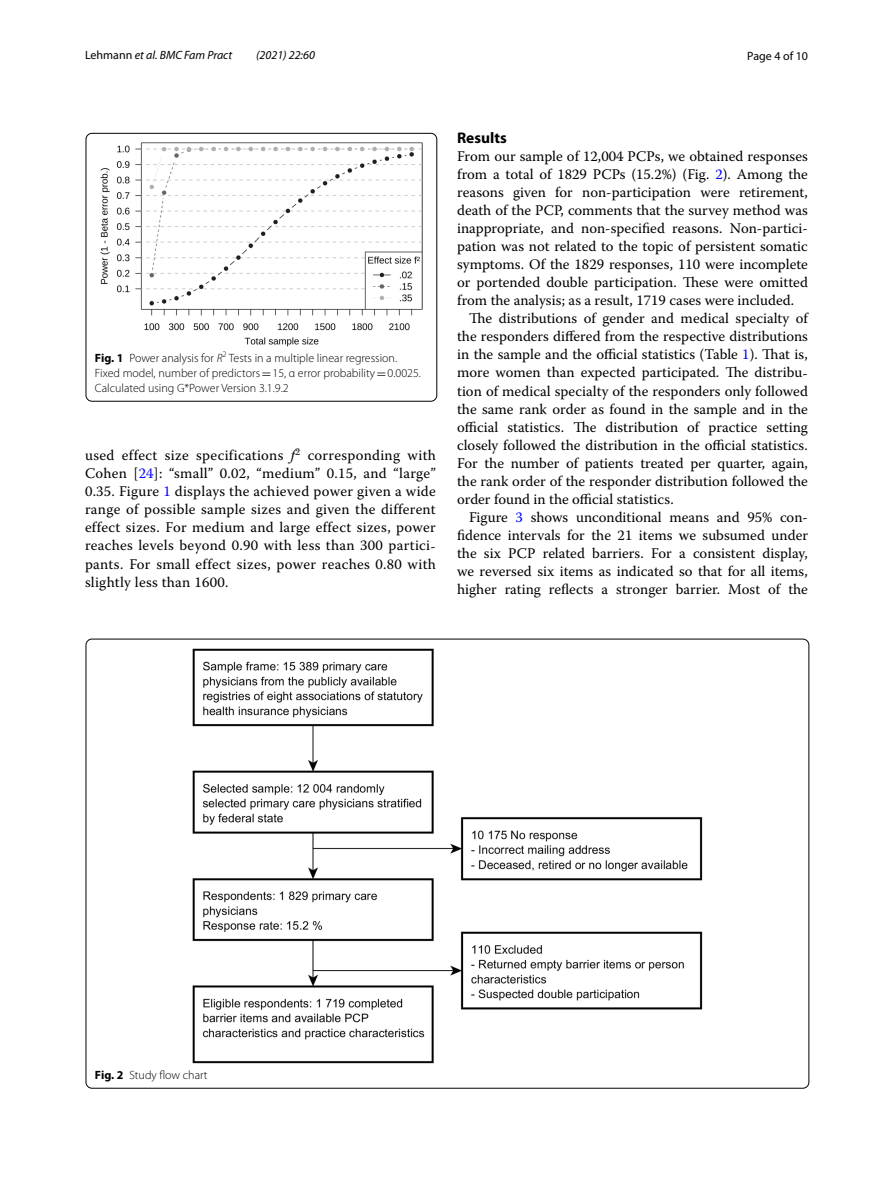
<style>
.page{position:relative;width:893px;height:1187px;background:#fff}
.page>*{position:absolute;margin:0;border:0;box-sizing:border-box;transform-origin:0 0}
.t1{font:700 15.45px "Myriad Pro";color:#000}
.t2{font:14.7px/18px "Warnock Pro";color:#000;text-align:justify}
.t3{font:300 12px/15px "Myriad Pro";color:#000}
.t4{font:italic 12px "Myriad Pro";color:#000}
.t5{font:12px "Myriad Pro";color:#000}
.s1{font-style:normal}
.s2{font-weight:700}
.s3{font-style:italic}
.s4{font-family:"MTSY";font-weight:400}
.s5{color:#00f}
</style>
<div class="page">
<img style="left:100px;top:142px;width:322px;height:205px">
<div style="left:86px;top:133px;width:351px;height:268px;border:1px solid #000;border-radius:6px"></div>
<img style="left:192px;top:648px;width:511px;height:415px">
<p class="t4" style="left:85px;top:48px;width:149px"><span class="s1">Lehmann</span> et al. BMC Fam Pract</p>
<p class="t4" style="left:256px;top:48px;width:60px">(2021) 22:60</p>
<p class="t5" style="left:747px;top:48px;width:62px">Page 4 of 10</p>
<p class="t3" style="left:95px;top:350px;width:327px"><span class="s2">Fig. 1</span> Power analysis for <span class="s3">R</span><sup>2</sup> Tests in a multiple linear regression.<br>Fixed model, number of predictors<span class="s4">=</span>15, α error probability<span class="s4">=</span>0.0025.<br>Calculated using G*Power Version 3.1.9.2</p>
<p class="t2" style="left:85px;top:446px;width:352px">used effect size specifications <span class="s3">f</span><sup>2</sup> corresponding with Cohen [<span class="s5">24</span>]: “small” 0.02, “medium” 0.15, and “large” 0.35. Figure <span class="s5">1</span> displays the achieved power given a wide range of possible sample sizes and given the different effect sizes. For medium and large effect sizes, power reaches levels beyond 0.90 with less than 300 partici&shy;pants. For small effect sizes, power reaches 0.80 with slightly less than 1600.</p>
<p class="t1" style="left:457px;top:128px;width:51px">Results</p>
<p class="t2" style="left:457px;top:147px;width:352px">From our sample of 12,004 PCPs, we obtained responses</p>
<p class="t2" style="left:457px;top:165px;width:352px">from a total of 1829 PCPs (15.2%) (Fig. <span class="s5">2</span>). Among the</p>
<p class="t2" style="left:457px;top:183px;width:352px">reasons given for non-participation were retirement,</p>
<p class="t2" style="left:457px;top:201px;width:352px">death of the PCP, comments that the survey method was</p>
<p class="t2" style="left:457px;top:219px;width:352px">inappropriate, and non-specified reasons. Non-partici-</p>
<p class="t2" style="left:457px;top:237px;width:352px">pation was not related to the topic of persistent somatic</p>
<p class="t2" style="left:457px;top:255px;width:352px">symptoms. Of the 1829 responses, 110 were incomplete</p>
<p class="t2" style="left:457px;top:273px;width:352px">or portended double participation. These were omitted</p>
<p class="t2" style="left:457px;top:291px;width:339px">from the analysis; as a result, 1719 cases were included.</p>
<p class="t2" style="left:469px;top:309px;width:340px">The distributions of gender and medical specialty of</p>
<p class="t2" style="left:457px;top:327px;width:352px">the responders differed from the respective distributions</p>
<p class="t2" style="left:457px;top:345px;width:352px">in the sample and the official statistics (Table <span class="s5">1</span>). That is,</p>
<p class="t2" style="left:457px;top:363px;width:352px">more women than expected participated. The distribu-</p>
<p class="t2" style="left:457px;top:381px;width:352px">tion of medical specialty of the responders only followed</p>
<p class="t2" style="left:457px;top:399px;width:352px">the same rank order as found in the sample and in the</p>
<p class="t2" style="left:457px;top:417px;width:352px">official statistics. The distribution of practice setting</p>
<p class="t2" style="left:457px;top:435px;width:352px">closely followed the distribution in the official statistics.</p>
<p class="t2" style="left:457px;top:453px;width:352px">For the number of patients treated per quarter, again,</p>
<p class="t2" style="left:457px;top:471px;width:352px">the rank order of the responder distribution followed the</p>
<p class="t2" style="left:457px;top:489px;width:218px">order found in the official statistics.</p>
<p class="t2" style="left:469px;top:507px;width:340px">Figure <span class="s5">3</span> shows unconditional means and 95% con-</p>
<p class="t2" style="left:457px;top:525px;width:352px">fidence intervals for the 21 items we subsumed under</p>
<p class="t2" style="left:457px;top:543px;width:352px">the six PCP related barriers. For a consistent display,</p>
<p class="t2" style="left:457px;top:561px;width:352px">we reversed six items as indicated so that for all items,</p>
<p class="t2" style="left:457px;top:579px;width:352px">higher rating reflects a stronger barrier. Most of the</p>
<p class="t3" style="left:95px;top:1067px;width:114px"><span class="s2">Fig. 2</span> Study flow chart</p>
</div>
